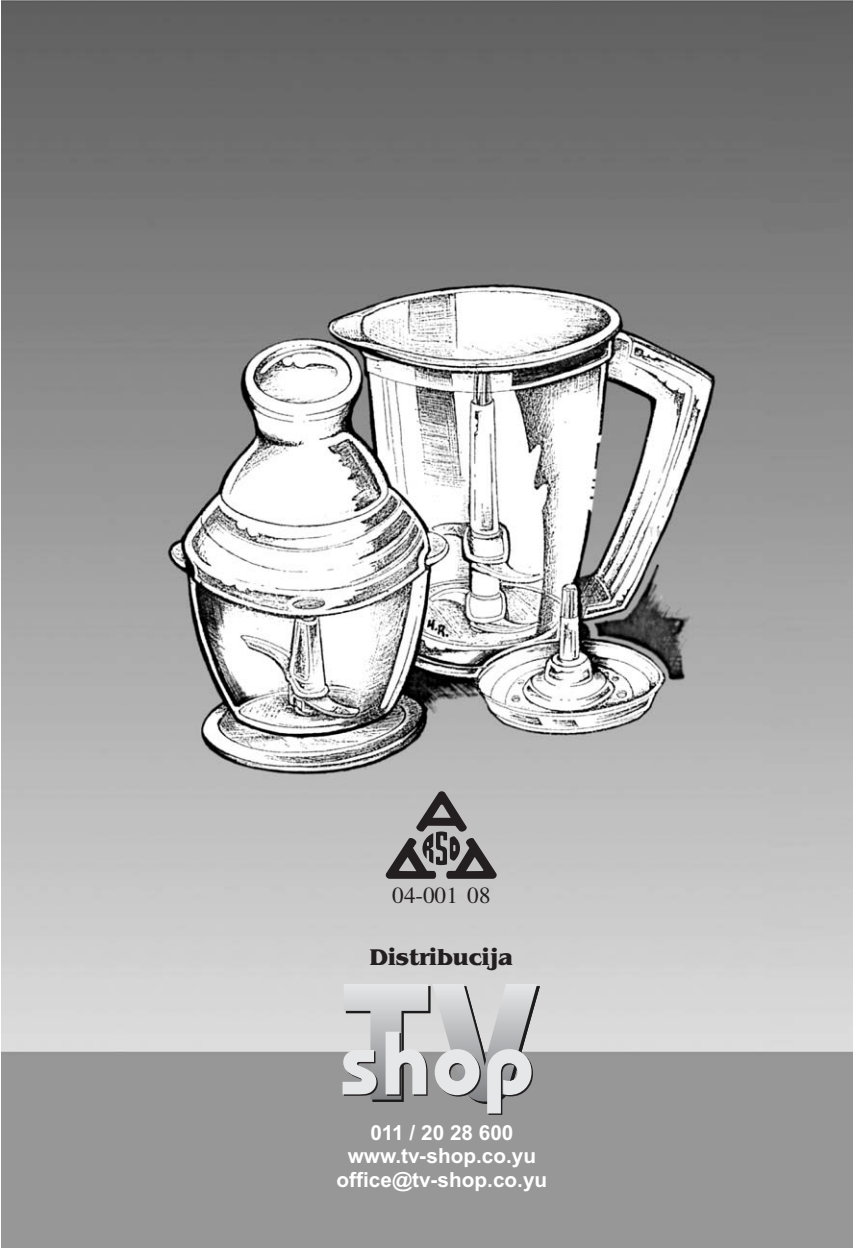
<style>
.page{position:relative;width:854px;height:1248px;background:#fff}
.page>*{position:absolute;margin:0;border:0;box-sizing:border-box;transform-origin:0 0}
.t1{font:26px "Times YU";color:#231f20}
.t2{font:23.8px "YU Benguiat B";color:#231f20}
.t3{font:700 20.8px/23.2px "Yu Arial";color:#fff;text-align:center}
.t4{font:700 20.8px "Arial";color:#fff}
</style>
<div class="page">
<img style="left:2px;top:0;width:850px;height:1247px">
<svg style="left:385px;top:791px;width:113px;height:88px;background:#8b8a8a"></svg>
<svg style="left:343px;top:984px;width:197px;height:131px;background:#bcbdbe"></svg>
<p class="t1" style="left:392px;top:879px;width:100px">04-001 08</p>
<p class="t2" style="left:370px;top:948px;width:144px">Distribucija</p>
<p class="t3" style="left:337px;top:1123px;width:212px">011 / 20 28 600 www.tv-shop.co.yu office tv-shop.co.yu</p>
<p class="t4" style="left:392px;top:1171px;width:22px">@</p>
</div>
